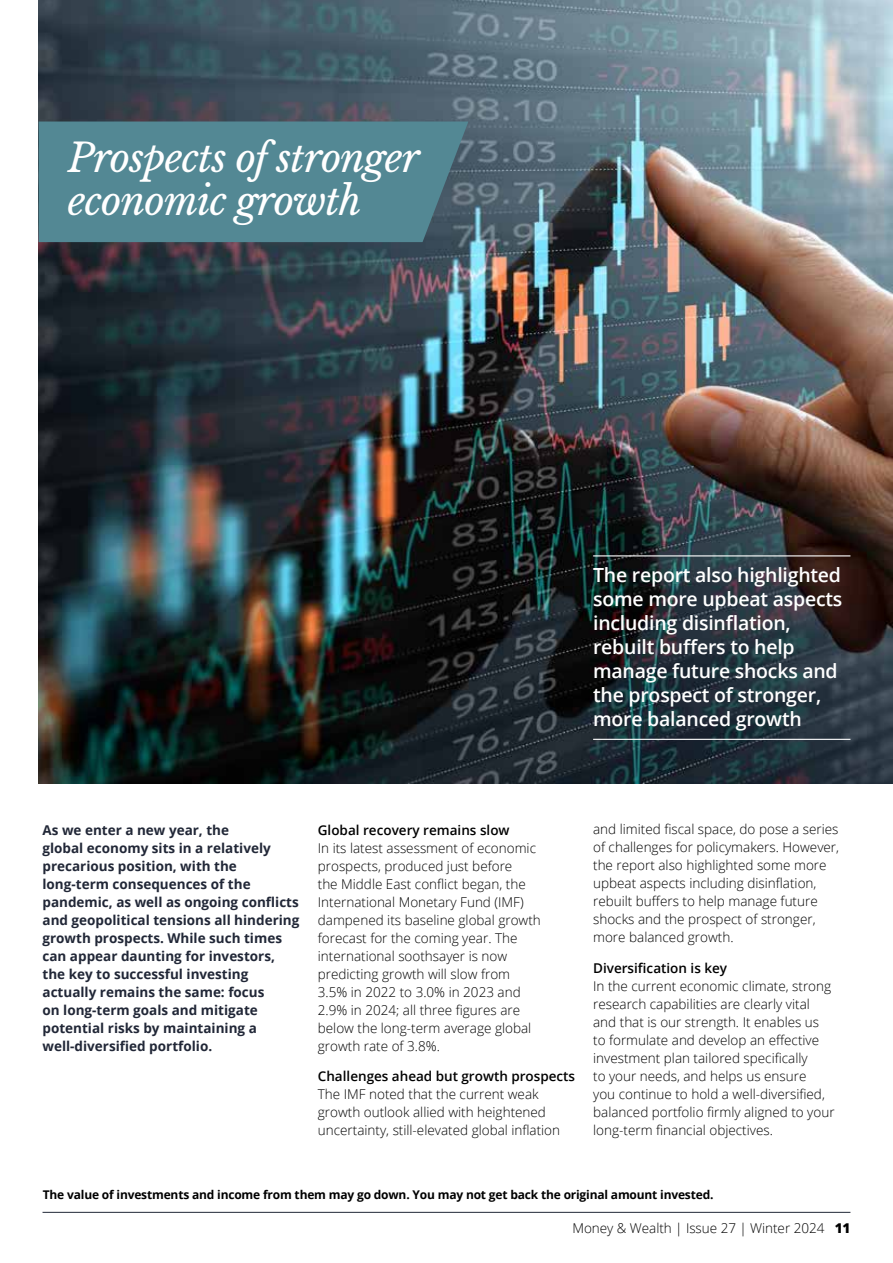
<style>
.page{position:relative;width:893px;height:1263px;background:#fff}
.page>*{position:absolute;margin:0;border:0;box-sizing:border-box;transform-origin:0 0}
.t1{font:italic 39px/43.5px "Libre Baskerville";letter-spacing:-.02em;color:#fff}
.t2{font:600 19.5px/24px "Open Sans";letter-spacing:-.01em;color:#fff}
.t3{font:300 13.5px/18px "Open Sans";color:#000}
.t4{font:700 13.5px/18px "Open Sans";color:#212737}
.t5{font:600 13.5px "Open Sans";color:#000}
.t6{font:700 12px "Open Sans";letter-spacing:-.015em;color:#000}
.s1{font-weight:800}
</style>
<div class="page">
<hr style="left:43px;top:1212px;width:807px;height:1px;background:#212737">
<img style="left:39px;top:0;width:854px;height:783px">
<div style="left:39px;top:122px;width:429px;height:120px;background:#538894"></div>
<hr style="left:593px;top:555px;width:257px;height:1px;background:#fff">
<hr style="left:593px;top:739px;width:257px;height:1px;background:#fff">
<h1 class="t1" style="left:68px;top:136px;width:354px">Prospects of stronger economic growth</h1>
<h2 class="t2" style="left:593px;top:562px;width:251px">The report also highlighted some more upbeat aspects including disinflation, rebuilt buffers to help manage future shocks and the prospect of stronger, more balanced growth</h2>
<p class="t4" style="left:43px;top:820px;width:258px">As we enter a new year, the<br>global economy sits in a relatively precarious position, with the long-term consequences of the pandemic, as well as ongoing conflicts and geopolitical tensions all hindering growth prospects. While such times can appear daunting for investors, the key to successful investing actually remains the same: focus<br>on long-term goals and mitigate potential risks by maintaining a well-diversified portfolio.</p>
<p class="t5" style="left:318px;top:820px;width:193px">Global recovery remains slow</p>
<p class="t3" style="left:318px;top:838px;width:224px">In its latest assessment of economic prospects, produced just before<br>the Middle East conflict began, the<br>International Monetary Fund (IMF) dampened its baseline global growth forecast for the coming year. The international soothsayer is now predicting growth will slow from<br>3.5% in 2022 to 3.0% in 2023 and<br>2.9% in 2024; all three figures are below the long-term average global growth rate of 3.8%.</p>
<p class="t5" style="left:318px;top:1067px;width:259px">Challenges ahead but growth prospects</p>
<p class="t3" style="left:318px;top:1085px;width:244px">The IMF noted that the current weak growth outlook allied with heightened uncertainty, still-elevated global inflation</p>
<p class="t3" style="left:593px;top:820px;width:247px">and limited fiscal space, do pose a series of challenges for policymakers. However, the report also highlighted some more upbeat aspects including disinflation, rebuilt buffers to help manage future shocks and the prospect of stronger, more balanced growth.</p>
<p class="t5" style="left:593px;top:959px;width:136px">Diversification is key</p>
<p class="t3" style="left:593px;top:977px;width:243px">In the current economic climate, strong research capabilities are clearly vital and that is our strength. It enables us to formulate and develop an effective investment plan tailored specifically<br>to your needs, and helps us ensure<br>you continue to hold a well-diversified, balanced portfolio firmly aligned to your long-term financial objectives.</p>
<p class="t6" style="left:43px;top:1186px;width:672px">The value of investments and income from them may go down. You may not get back the original amount invested.</p>
<p class="t3" style="left:572px;top:1219px;width:280px">Money &amp; Wealth | Issue 27 | Winter 2024 <span class="s1">11</span></p>
</div>
